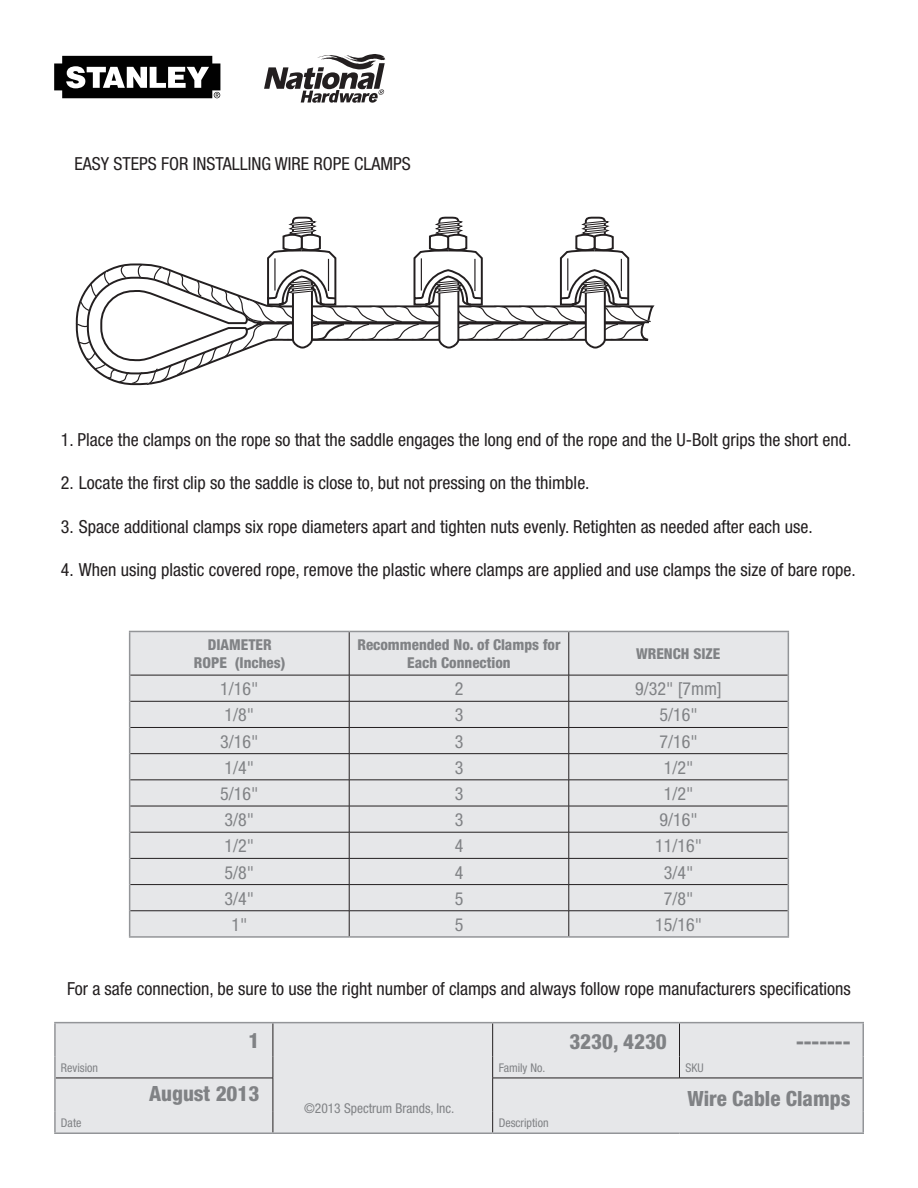
<style>
.page{position:relative;width:918px;height:1188px;background:#fff}
.page>*{position:absolute;margin:0;border:0;box-sizing:border-box;transform-origin:0 0}
.t1{font:800 condensed 21px "Helvetica Neue";color:#808285}
.t2{font:condensed 18px "Helvetica Neue";color:#231f20}
.t3{font:condensed 18px "Helvetica Neue";color:#808285}
.t4{font:800 condensed 15px/18px "Helvetica Neue";color:#808285;text-align:center}
.t5{font:condensed 13.5px "Helvetica Neue";color:#808285}
.t6{font:condensed 12px "Helvetica Neue";color:#808285}
</style>
<div class="page">
<svg style="left:54px;top:56px;width:166px;height:42px"></svg>
<div style="left:56px;top:1023px;width:806px;height:109px;background:#e6e7e9"></div>
<hr style="left:273px;top:1023px;width:1px;height:33px;background:#231f20">
<hr style="left:492px;top:1023px;width:1px;height:33px;background:#231f20">
<hr style="left:679px;top:1023px;width:1px;height:33px;background:#231f20">
<svg style="left:273px;top:1056px;width:1px;height:22px"></svg>
<svg style="left:492px;top:1056px;width:1px;height:22px"></svg>
<svg style="left:679px;top:1056px;width:1px;height:22px"></svg>
<hr style="left:56px;top:1078px;width:217px;height:1px;background:#231f20">
<hr style="left:273px;top:1078px;width:1px;height:34px;background:#231f20">
<hr style="left:492px;top:1078px;width:188px;height:1px;background:#231f20">
<hr style="left:492px;top:1078px;width:1px;height:34px;background:#231f20">
<hr style="left:680px;top:1078px;width:183px;height:1px;background:#231f20">
<svg style="left:273px;top:1112px;width:1px;height:20px"></svg>
<svg style="left:492px;top:1112px;width:1px;height:20px"></svg>
<hr style="left:54px;top:1022px;width:219px;height:1px;background:#939598">
<hr style="left:54px;top:1023px;width:2px;height:33px;background:#939598">
<hr style="left:54px;top:1056px;width:2px;height:22px;background:#939598">
<hr style="left:273px;top:1022px;width:220px;height:1px;background:#939598">
<hr style="left:273px;top:1132px;width:220px;height:2px;background:#939598">
<hr style="left:493px;top:1022px;width:187px;height:1px;background:#939598">
<hr style="left:680px;top:1022px;width:184px;height:1px;background:#939598">
<hr style="left:862px;top:1023px;width:2px;height:33px;background:#939598">
<hr style="left:862px;top:1056px;width:2px;height:22px;background:#939598">
<hr style="left:54px;top:1078px;width:2px;height:34px;background:#939598">
<hr style="left:862px;top:1078px;width:2px;height:34px;background:#939598">
<hr style="left:54px;top:1112px;width:2px;height:20px;background:#939598">
<hr style="left:54px;top:1132px;width:219px;height:2px;background:#939598">
<hr style="left:862px;top:1112px;width:2px;height:20px;background:#939598">
<hr style="left:493px;top:1132px;width:187px;height:2px;background:#939598">
<hr style="left:680px;top:1132px;width:184px;height:2px;background:#939598">
<svg style="left:264px;top:54px;width:122px;height:49px"></svg>
<div style="left:130px;top:632px;width:658px;height:304px;background:#e6e7e9"></div>
<hr style="left:129px;top:631px;width:220px;height:1px;background:#939598">
<hr style="left:129px;top:632px;width:1px;height:43px;background:#939598">
<hr style="left:349px;top:631px;width:220px;height:1px;background:#939598">
<hr style="left:569px;top:631px;width:220px;height:1px;background:#939598">
<hr style="left:788px;top:632px;width:1px;height:43px;background:#939598">
<svg style="left:129px;top:675px;width:1px;height:261px"></svg>
<svg style="left:788px;top:675px;width:1px;height:261px"></svg>
<hr style="left:129px;top:936px;width:220px;height:2px;background:#939598">
<hr style="left:349px;top:936px;width:220px;height:2px;background:#939598">
<hr style="left:569px;top:936px;width:220px;height:2px;background:#939598">
<hr style="left:349px;top:632px;width:1px;height:43px;background:#231f20">
<hr style="left:569px;top:632px;width:1px;height:43px;background:#231f20">
<hr style="left:130px;top:675px;width:219px;height:1px;background:#231f20">
<hr style="left:349px;top:675px;width:220px;height:1px;background:#231f20">
<hr style="left:569px;top:675px;width:219px;height:1px;background:#231f20">
<hr style="left:130px;top:701px;width:219px;height:1px;background:#231f20">
<hr style="left:349px;top:701px;width:220px;height:1px;background:#231f20">
<hr style="left:569px;top:701px;width:219px;height:1px;background:#231f20">
<hr style="left:130px;top:727px;width:219px;height:1px;background:#231f20">
<hr style="left:349px;top:727px;width:220px;height:1px;background:#231f20">
<hr style="left:569px;top:727px;width:219px;height:1px;background:#231f20">
<hr style="left:130px;top:753px;width:219px;height:1px;background:#231f20">
<hr style="left:349px;top:753px;width:220px;height:1px;background:#231f20">
<hr style="left:569px;top:753px;width:219px;height:1px;background:#231f20">
<hr style="left:130px;top:780px;width:219px;height:1px;background:#231f20">
<hr style="left:349px;top:780px;width:220px;height:1px;background:#231f20">
<hr style="left:569px;top:780px;width:219px;height:1px;background:#231f20">
<hr style="left:130px;top:806px;width:219px;height:1px;background:#231f20">
<hr style="left:349px;top:806px;width:220px;height:1px;background:#231f20">
<hr style="left:569px;top:806px;width:219px;height:1px;background:#231f20">
<hr style="left:130px;top:832px;width:219px;height:1px;background:#231f20">
<hr style="left:349px;top:832px;width:220px;height:1px;background:#231f20">
<hr style="left:569px;top:832px;width:219px;height:1px;background:#231f20">
<hr style="left:130px;top:858px;width:219px;height:1px;background:#231f20">
<hr style="left:349px;top:858px;width:220px;height:1px;background:#231f20">
<hr style="left:569px;top:858px;width:219px;height:1px;background:#231f20">
<hr style="left:130px;top:884px;width:219px;height:1px;background:#231f20">
<hr style="left:349px;top:884px;width:220px;height:1px;background:#231f20">
<hr style="left:569px;top:884px;width:219px;height:1px;background:#231f20">
<hr style="left:130px;top:911px;width:219px;height:1px;background:#231f20">
<hr style="left:349px;top:911px;width:220px;height:1px;background:#231f20">
<svg style="left:349px;top:675px;width:1px;height:261px"></svg>
<hr style="left:569px;top:911px;width:219px;height:1px;background:#231f20">
<svg style="left:569px;top:675px;width:1px;height:261px"></svg>
<svg style="left:75px;top:216px;width:577px;height:170px"></svg>
<p class="t2" style="left:74px;top:153px;width:338px">EASY STEPS FOR INSTALLING WIRE ROPE CLAMPS</p>
<p class="t2" style="left:61px;top:429px;width:792px">1. Place the clamps on the rope so that the saddle engages the long end of the rope and the U-Bolt grips the short end.</p>
<p class="t2" style="left:61px;top:473px;width:530px">2. Locate the first clip so the saddle is close to, but not pressing on the thimble.</p>
<p class="t2" style="left:61px;top:516px;width:753px">3. Space additional clamps six rope diameters apart and tighten nuts evenly. Retighten as needed after each use.</p>
<p class="t2" style="left:61px;top:559px;width:796px">4. When using plastic covered rope, remove the plastic where clamps are applied and use clamps the size of bare rope.</p>
<p class="t4" style="left:208px;top:636px;width:65px">DIAMETER</p>
<p class="t4" style="left:194px;top:654px;width:93px">ROPE (Inches)</p>
<p class="t4" style="left:357px;top:636px;width:205px">Recommended No. of Clamps for<br>Each Connection</p>
<p class="t4" style="left:636px;top:645px;width:86px">WRENCH SIZE</p>
<p class="t3" style="left:220px;top:679px;width:40px">1/16"</p>
<p class="t3" style="left:455px;top:679px;width:10px">2</p>
<p class="t3" style="left:635px;top:679px;width:88px">9/32" [7mm]</p>
<p class="t3" style="left:225px;top:705px;width:31px">1/8"</p>
<p class="t3" style="left:455px;top:705px;width:10px">3</p>
<p class="t3" style="left:659px;top:705px;width:40px">5/16"</p>
<p class="t3" style="left:220px;top:731px;width:40px">3/16"</p>
<p class="t3" style="left:455px;top:731px;width:10px">3</p>
<p class="t3" style="left:659px;top:731px;width:40px">7/16"</p>
<p class="t3" style="left:225px;top:757px;width:31px">1/4"</p>
<p class="t3" style="left:455px;top:757px;width:10px">3</p>
<p class="t3" style="left:664px;top:757px;width:31px">1/2"</p>
<p class="t3" style="left:220px;top:783px;width:40px">5/16"</p>
<p class="t3" style="left:455px;top:783px;width:10px">3</p>
<p class="t3" style="left:664px;top:783px;width:31px">1/2"</p>
<p class="t3" style="left:225px;top:809px;width:31px">3/8"</p>
<p class="t3" style="left:455px;top:809px;width:10px">3</p>
<p class="t3" style="left:659px;top:809px;width:40px">9/16"</p>
<p class="t3" style="left:225px;top:836px;width:31px">1/2"</p>
<p class="t3" style="left:455px;top:836px;width:10px">4</p>
<p class="t3" style="left:655px;top:836px;width:48px">11/16"</p>
<p class="t3" style="left:225px;top:862px;width:31px">5/8"</p>
<p class="t3" style="left:455px;top:862px;width:10px">4</p>
<p class="t3" style="left:664px;top:862px;width:31px">3/4"</p>
<p class="t3" style="left:225px;top:888px;width:31px">3/4"</p>
<p class="t3" style="left:455px;top:888px;width:10px">5</p>
<p class="t3" style="left:664px;top:888px;width:31px">7/8"</p>
<p class="t3" style="left:231px;top:914px;width:17px">1"</p>
<p class="t3" style="left:455px;top:914px;width:10px">5</p>
<p class="t3" style="left:655px;top:914px;width:48px">15/16"</p>
<p class="t2" style="left:67px;top:978px;width:785px">For a safe connection, be sure to use the right number of clamps and always follow rope manufacturers specifications</p>
<p class="t1" style="left:248px;top:1028px;width:12px">1</p>
<p class="t1" style="left:569px;top:1029px;width:99px">3230, 4230</p>
<p class="t1" style="left:796px;top:1029px;width:56px">-------</p>
<p class="t1" style="left:687px;top:1085px;width:165px">Wire Cable Clamps</p>
<p class="t6" style="left:61px;top:1061px;width:39px">Revision</p>
<p class="t6" style="left:499px;top:1061px;width:48px">Family No.</p>
<p class="t6" style="left:686px;top:1061px;width:20px">SKU</p>
<p class="t1" style="left:149px;top:1080px;width:112px">August 2013</p>
<p class="t6" style="left:61px;top:1116px;width:22px">Date</p>
<p class="t6" style="left:499px;top:1116px;width:51px">Description</p>
<p class="t5" style="left:304px;top:1100px;width:152px">©2013 Spectrum Brands, Inc.</p>
</div>
